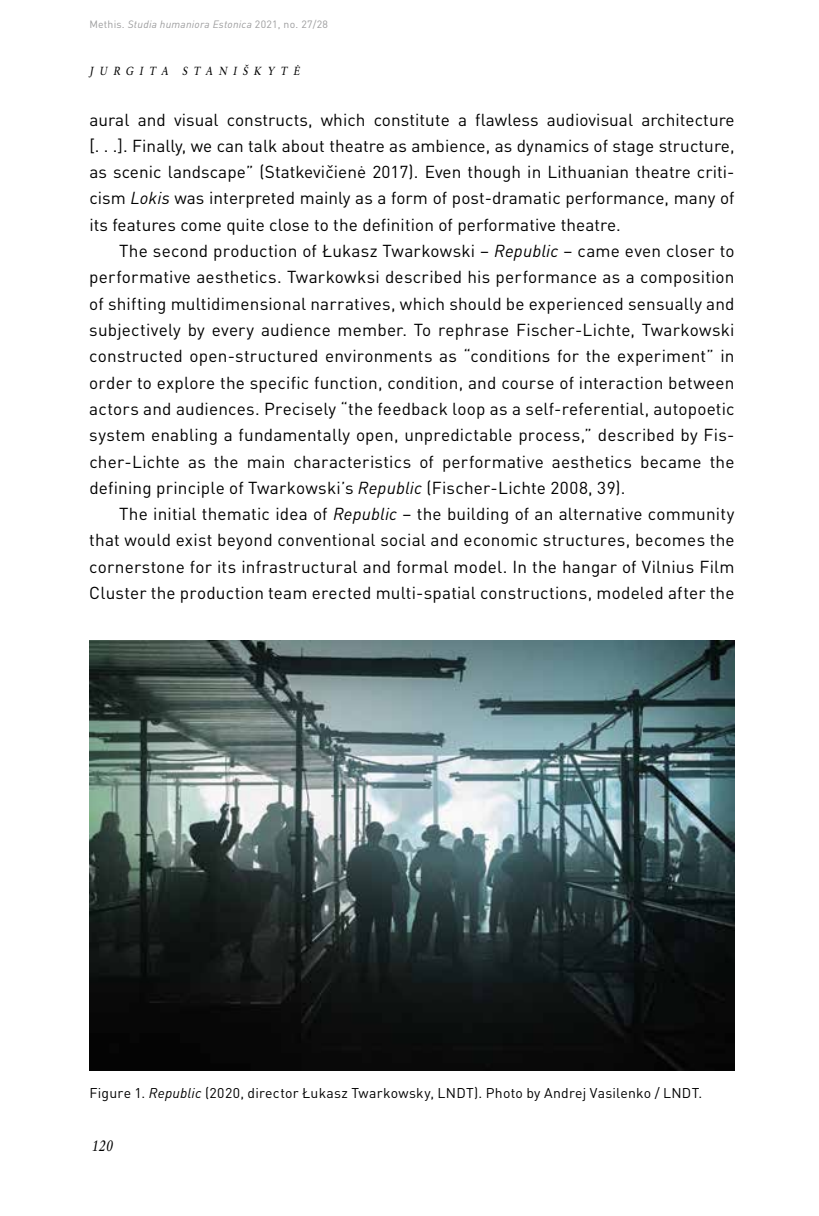
<style>
.page{position:relative;width:819px;height:1216px;background:#fff}
.page>*{position:absolute;margin:0;border:0;box-sizing:border-box;transform-origin:0 0}
.t1{font:17.15px/26.2px "DIN Pro";letter-spacing:.01em;color:#000;text-align:justify}
.t2{font:italic 14.7px "Rawlinson";color:#000;scale:.83 1}
.t3{font:14px "DIN Pro";letter-spacing:.02em;color:#000}
.t4{font:italic 11.55px "Rawlinson";color:#000;scale:.83 1}
.t5{font:italic 10.5px "DIN Pro";letter-spacing:.02em;color:#9c9c9d}
.s1{font-style:normal}
.s2{font-style:italic}
</style>
<div class="page">
<img style="left:89px;top:640px;width:645px;height:430px">
<p class="t5" style="left:89px;top:16px;width:240px"><span class="s1">Methis.</span> Studia humaniora Estonica <span class="s1">2021, no. 27/28</span></p>
<p class="t4" style="left:89px;top:64px;width:258px">JURGITA STANIŠKYTĖ</p>
<p class="t1" style="left:89px;top:104px;width:646px">aural and visual constructs, which constitute a flawless audiovisual architecture [. . .]. Finally, we can talk about theatre as ambience, as dynamics of stage structure, as scenic landscape” (Statkevičienė 2017). Even though in Lithuanian theatre criti&shy;cism <span class="s2">Lokis</span> was interpreted mainly as a form of post-dramatic performance, many of its features come quite close to the definition of performative theatre.</p>
<p class="t1" style="left:89px;top:236px;width:646px;text-indent:30px">The second production of Łukasz Twarkowski – <span class="s2">Republic</span> – came even closer to performative aesthetics. Twarkowksi described his performance as a composition of shifting multidimensional narratives, which should be experienced sensually and subjectively by every audience member. To rephrase Fischer-Lichte, Twarkowski constructed open-structured environments as “conditions for the experiment” in order to explore the specific function, condition, and course of interaction between actors and audiences. Precisely “the feedback loop as a self-referential, autopoetic system enabling a fundamentally open, unpredictable process,” described by Fis&shy;cher-Lichte as the main characteristics of performative aesthetics became the defining principle of Twarkowski’s <span class="s2">Republic</span> (Fischer-Lichte 2008, 39).</p>
<p class="t1" style="left:89px;top:499px;width:646px;text-indent:30px">The initial thematic idea of <span class="s2">Republic</span> – the building of an alternative community that would exist beyond conventional social and economic structures, becomes the cornerstone for its infrastructural and formal model. In the hangar of Vilnius Film Cluster the production team erected multi-spatial constructions, modeled after the</p>
<p class="t3" style="left:89px;top:1081px;width:614px">Figure 1. <span class="s2">Republic</span> (2020, director Łukasz Twarkowsky, LNDT). Photo by Andrej Vasilenko / LNDT.</p>
<p class="t2" style="left:91px;top:1137px;width:30px">120</p>
</div>
